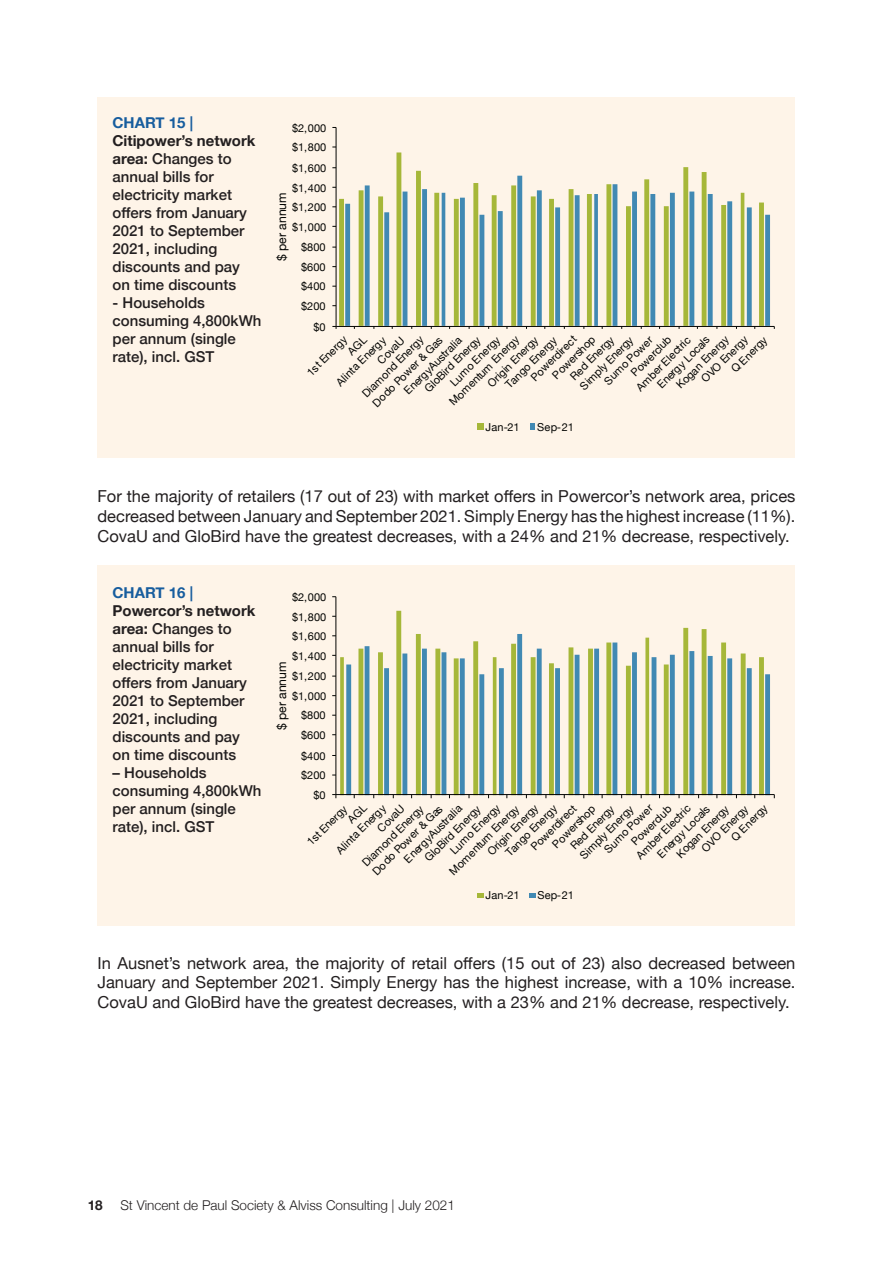
<style>
.page{position:relative;width:893px;height:1263px;background:#fff}
.page>*{position:absolute;margin:0;border:0;box-sizing:border-box;transform-origin:0 0}
.t1{font:16.5px/19.8px "Helvetica Neue";color:#231f20;text-align:justify}
.t2{font:500 15px/18px "Helvetica Neue";color:#231f20}
.t3{font:700 15px "Helvetica Neue";color:#175d9e}
.t4{font:300 13.5px "Helvetica Neue";color:#231f20}
.t5{font:700 13.5px "Helvetica Neue";color:#231f20}
.t6{font:12.15px "Helvetica Neue";color:#040503}
.t7{font:10.95px "Helvetica Neue";color:#040503}
.s1{font-weight:700}
</style>
<div class="page">
<div style="left:98px;top:98px;width:697px;height:360px;background:#fef4e8"></div>
<div style="left:98px;top:566px;width:697px;height:360px;background:#fef4e8"></div>
<svg style="left:339px;top:152px;width:368px;height:174px"></svg>
<svg style="left:345px;top:176px;width:425px;height:150px"></svg>
<hr style="left:336px;top:127px;width:1px;height:199px;background:#040503">
<hr style="left:336px;top:326px;width:438px;height:1px;background:#040503">
<div style="left:477px;top:423px;width:6px;height:7px;background:#a6b739"></div>
<svg style="left:530px;top:423px;width:4px;height:7px"></svg>
<svg style="left:340px;top:611px;width:367px;height:183px"></svg>
<svg style="left:346px;top:634px;width:424px;height:160px"></svg>
<hr style="left:335px;top:597px;width:1px;height:197px;background:#040503">
<hr style="left:336px;top:794px;width:438px;height:1px;background:#040503">
<svg style="left:477px;top:893px;width:6px;height:5px"></svg>
<svg style="left:529px;top:893px;width:7px;height:5px"></svg>
<svg style="left:347px;top:794px;width:27px;height:5px"></svg>
<h2 class="t3" style="left:112px;top:111px;width:82px">CHART 15 |</h2>
<h2 class="t2" style="left:112px;top:130px;width:145px"><span class="s1">Citipower’s network area:</span> Changes to annual bills for electricity market offers from January<br>2021 to September<br>2021, including discounts and pay on time discounts</h2>
<h2 class="t2" style="left:112px;top:292px;width:150px">- Households consuming 4,800kWh per annum (single rate), incl. GST</h2>
<p class="t7" style="left:292px;top:120px;width:36px">$2,000</p>
<p class="t7" style="left:292px;top:139px;width:36px">$1,800</p>
<p class="t7" style="left:292px;top:160px;width:36px">$1,600</p>
<p class="t7" style="left:292px;top:180px;width:36px">$1,400</p>
<p class="t6" style="left:273px;top:261px;width:70px;rotate:-90deg">$ per annum</p>
<p class="t7" style="left:292px;top:199px;width:36px">$1,200</p>
<p class="t7" style="left:292px;top:219px;width:36px">$1,000</p>
<p class="t7" style="left:301px;top:240px;width:26px">$800</p>
<p class="t7" style="left:301px;top:259px;width:26px">$600</p>
<p class="t7" style="left:301px;top:279px;width:26px">$400</p>
<p class="t7" style="left:301px;top:298px;width:26px">$200</p>
<p class="t7" style="left:313px;top:319px;width:14px">$0</p>
<p class="t7" style="left:527px;top:374px;width:61px;rotate:-45deg">Powerdirect</p>
<p class="t7" style="left:627px;top:369px;width:53px;rotate:-45deg">Powerclub</p>
<p class="t7" style="left:373px;top:357px;width:35px;rotate:-45deg">CovaU</p>
<p class="t7" style="left:446px;top:398px;width:95px;rotate:-45deg">Momentum Energy</p>
<p class="t7" style="left:303px;top:369px;width:53px;rotate:-45deg">1st Energy</p>
<p class="t7" style="left:359px;top:389px;width:83px;rotate:-45deg">Diamond Energy</p>
<p class="t7" style="left:698px;top:375px;width:62px;rotate:-45deg">OVO Energy</p>
<p class="t7" style="left:672px;top:381px;width:70px;rotate:-45deg">Kogan Energy</p>
<p class="t7" style="left:548px;top:371px;width:57px;rotate:-45deg">Powershop</p>
<p class="t7" style="left:600px;top:377px;width:65px;rotate:-45deg">Sumo Power</p>
<p class="t7" style="left:653px;top:381px;width:70px;rotate:-45deg">Energy Locals</p>
<p class="t7" style="left:567px;top:372px;width:58px;rotate:-45deg">Red Energy</p>
<p class="t7" style="left:446px;top:378px;width:67px;rotate:-45deg">Lumo Energy</p>
<p class="t7" style="left:332px;top:378px;width:67px;rotate:-45deg">Alinta Energy</p>
<p class="t7" style="left:421px;top:385px;width:75px;rotate:-45deg">GloBird Energy</p>
<p class="t7" style="left:576px;top:382px;width:72px;rotate:-45deg">Simply Energy</p>
<p class="t7" style="left:484px;top:380px;width:68px;rotate:-45deg">Origin Energy</p>
<p class="t7" style="left:632px;top:383px;width:73px;rotate:-45deg">Amber Electric</p>
<p class="t7" style="left:727px;top:365px;width:47px;rotate:-45deg">Q Energy</p>
<p class="t7" style="left:400px;top:387px;width:78px;rotate:-45deg">EnergyAustralia</p>
<p class="t7" style="left:502px;top:381px;width:69px;rotate:-45deg">Tango Energy</p>
<p class="t7" style="left:369px;top:399px;width:95px;rotate:-45deg">Dodo Power &amp; Gas</p>
<p class="t7" style="left:485px;top:419px;width:36px">Jan-21</p>
<p class="t7" style="left:537px;top:419px;width:38px">Sep-21</p>
<p class="t1" style="left:98px;top:487px;width:699px">For the majority of retailers (17 out of 23) with market offers in Powercor’s network area, prices decreased between January and September 2021. Simply Energy has the highest increase (11%).<br>CovaU and GloBird have the greatest decreases, with a 24% and 21% decrease, respectively.</p>
<h2 class="t3" style="left:112px;top:581px;width:82px">CHART 16 |</h2>
<h2 class="t2" style="left:112px;top:600px;width:145px"><span class="s1">Powercor’s network area:</span> Changes to annual bills for electricity market offers from January<br>2021 to September<br>2021, including discounts and pay on time discounts</h2>
<h2 class="t2" style="left:112px;top:762px;width:150px">– Households consuming 4,800kWh per annum (single rate), incl. GST</h2>
<p class="t7" style="left:292px;top:589px;width:36px">$2,000</p>
<p class="t7" style="left:292px;top:609px;width:36px">$1,800</p>
<p class="t7" style="left:292px;top:628px;width:36px">$1,600</p>
<p class="t7" style="left:292px;top:648px;width:36px">$1,400</p>
<p class="t6" style="left:273px;top:730px;width:70px;rotate:-90deg">$ per annum</p>
<p class="t7" style="left:292px;top:668px;width:36px">$1,200</p>
<p class="t7" style="left:292px;top:688px;width:36px">$1,000</p>
<p class="t7" style="left:301px;top:708px;width:26px">$800</p>
<p class="t7" style="left:301px;top:727px;width:26px">$600</p>
<p class="t7" style="left:301px;top:748px;width:26px">$400</p>
<p class="t7" style="left:301px;top:767px;width:26px">$200</p>
<p class="t7" style="left:313px;top:787px;width:14px">$0</p>
<p class="t7" style="left:527px;top:843px;width:61px;rotate:-45deg">Powerdirect</p>
<p class="t7" style="left:373px;top:825px;width:35px;rotate:-45deg">CovaU</p>
<p class="t7" style="left:627px;top:838px;width:53px;rotate:-45deg">Powerclub</p>
<p class="t7" style="left:600px;top:845px;width:65px;rotate:-45deg">Sumo Power</p>
<p class="t7" style="left:447px;top:847px;width:67px;rotate:-45deg">Lumo Energy</p>
<p class="t7" style="left:332px;top:847px;width:67px;rotate:-45deg">Alinta Energy</p>
<p class="t7" style="left:484px;top:848px;width:68px;rotate:-45deg">Origin Energy</p>
<p class="t7" style="left:632px;top:851px;width:73px;rotate:-45deg">Amber Electric</p>
<p class="t7" style="left:727px;top:833px;width:47px;rotate:-45deg">Q Energy</p>
<p class="t7" style="left:400px;top:855px;width:78px;rotate:-45deg">EnergyAustralia</p>
<p class="t7" style="left:502px;top:849px;width:69px;rotate:-45deg">Tango Energy</p>
<p class="t7" style="left:446px;top:867px;width:95px;rotate:-45deg">Momentum Energy</p>
<p class="t7" style="left:303px;top:838px;width:53px;rotate:-45deg">1st Energy</p>
<p class="t7" style="left:369px;top:867px;width:95px;rotate:-45deg">Dodo Power &amp; Gas</p>
<p class="t7" style="left:359px;top:859px;width:83px;rotate:-45deg">Diamond Energy</p>
<p class="t7" style="left:698px;top:844px;width:62px;rotate:-45deg">OVO Energy</p>
<p class="t7" style="left:673px;top:850px;width:71px;rotate:-45deg">Kogan Energy</p>
<p class="t7" style="left:549px;top:840px;width:57px;rotate:-45deg">Powershop</p>
<p class="t7" style="left:653px;top:850px;width:71px;rotate:-45deg">Energy Locals</p>
<p class="t7" style="left:567px;top:842px;width:58px;rotate:-45deg">Red Energy</p>
<p class="t7" style="left:421px;top:854px;width:75px;rotate:-45deg">GloBird Energy</p>
<p class="t7" style="left:576px;top:851px;width:72px;rotate:-45deg">Simply Energy</p>
<p class="t7" style="left:485px;top:887px;width:36px">Jan-21</p>
<p class="t7" style="left:537px;top:887px;width:38px">Sep-21</p>
<p class="t1" style="left:98px;top:954px;width:699px">In Ausnet’s network area, the majority of retail offers (15 out of 23) also decreased between January and September 2021. Simply Energy has the highest increase, with a 10% increase.<br>CovaU and GloBird have the greatest decreases, with a 23% and 21% decrease, respectively.</p>
<p class="t5" style="left:88px;top:1194px;width:17px">18</p>
<p class="t4" style="left:120px;top:1194px;width:336px">St Vincent de Paul Society &amp; Alviss Consulting | July 2021</p>
</div>
